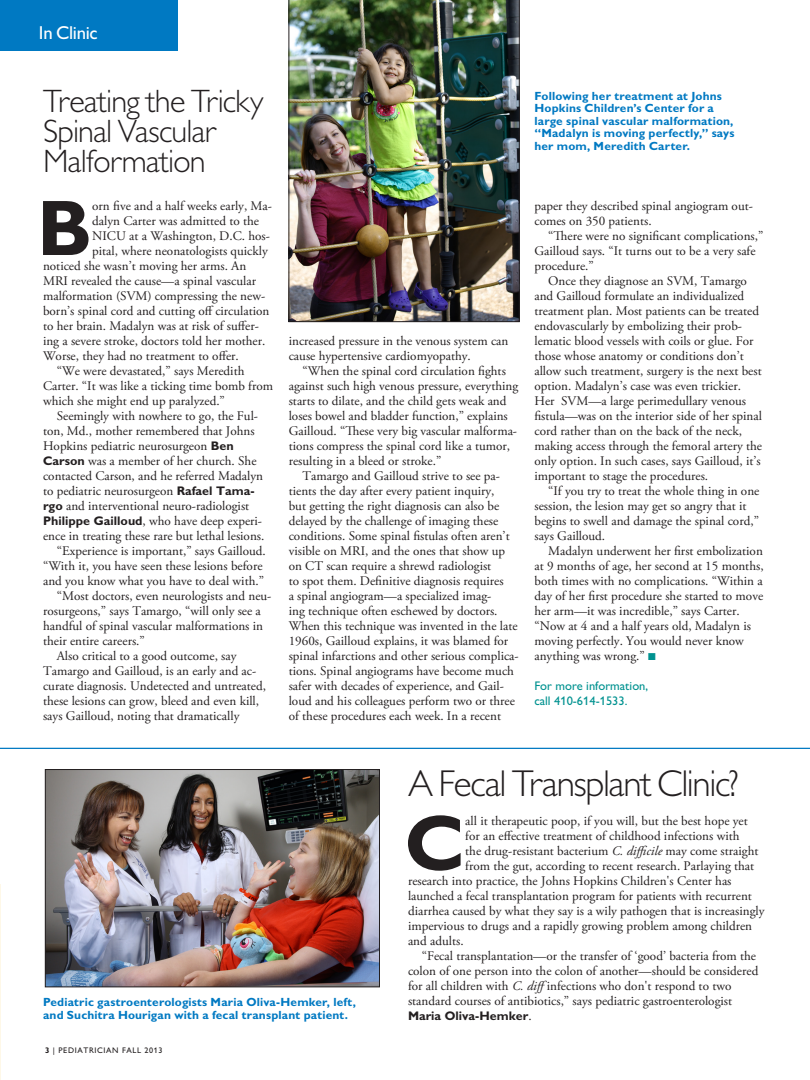
<style>
.page{position:relative;width:810px;height:1080px;background:#fff}
.page>*{position:absolute;margin:0;border:0;box-sizing:border-box;transform-origin:0 0}
.text__1_drop{font:700 79.12px "Gill Sans MT Std";color:#231f20}
._36_head{font:300 37.5px "Gill Sans MT Std";letter-spacing:-.035em;color:#231f20}
._18_head{font:300 32.5px/30px "Gill Sans MT Std";letter-spacing:-.025em;color:#231f20}
.t1{font:500 18.75px "Gill Sans MT Std";letter-spacing:-.02em;color:#fff}
.text__2{font:13.12px/15px "Adobe Garamond Pro";color:#231f20}
.text__1_drop-2{font:13.12px "Adobe Garamond Pro";color:#231f20}
.sidebar__1{font:500 12.5px "Gill Sans MT Std";color:#009290}
.text__2-2{font:700 12.5px "Gill Sans MT Std";color:#231f20}
.t2{font:700 11.88px/12.5px "Gill Sans MT Std";letter-spacing:.01em;color:#0079c2}
.t3{font:500 8.12px "Gill Sans MT Std";letter-spacing:.075em;color:#231f20}
.s1{font-family:"Gill Sans MT Std";font-weight:700;font-size:12.5px}
.s2{color:#009290}
.s3{font-weight:700}
.s4{font-style:italic}
.s5{font-family:"Adobe Garamond Pro";font-weight:400;font-size:13.12px}
</style>
<div class="page">
<hr style="left:0;top:885px;width:1px;height:195px;background:#fef8e8">
<img style="left:289px;top:0;width:230px;height:322px">
<div style="left:0;top:0;width:178px;height:51px;background:#0079c2"></div>
<img style="left:47px;top:771px;width:331px;height:214px">
<div style="left:45px;top:769px;width:335px;height:218px;border:1px solid #231f20"></div>
<hr style="left:0;top:748px;width:810px;height:1px;background:#0079c2">
<p class="t1" style="left:39px;top:22px;width:60px">In Clinic</p>
<p class="_18_head" style="left:43px;top:85px;width:222px">Treating the Tricky<br>Spinal Vascular<br>Malformation</p>
<p class="text__1_drop" style="left:37px;top:179px;width:57px">B</p>
<p class="text__1_drop-2" style="left:92px;top:198px;width:181px">orn five and a half weeks early, Ma-</p>
<p class="text__1_drop-2" style="left:92px;top:213px;width:168px">dalyn Carter was admitted to the</p>
<p class="text__1_drop-2" style="left:92px;top:228px;width:179px">NICU at a Washington, D.C. hos-</p>
<p class="text__1_drop-2" style="left:92px;top:243px;width:177px">pital, where neonatologists quickly</p>
<p class="text__1_drop-2" style="left:43px;top:258px;width:205px">noticed she wasn’t moving her arms. An</p>
<p class="text__1_drop-2" style="left:43px;top:273px;width:215px">MRI revealed the cause—a spinal vascular</p>
<p class="text__1_drop-2" style="left:43px;top:288px;width:224px">malformation (SVM) compressing the new-</p>
<p class="text__1_drop-2" style="left:43px;top:303px;width:228px">born’s spinal cord and cutting off circulation</p>
<p class="text__1_drop-2" style="left:43px;top:318px;width:217px">to her brain. Madalyn was at risk of suffer-</p>
<p class="text__1_drop-2" style="left:43px;top:333px;width:224px">ing a severe stroke, doctors told her mother.</p>
<p class="text__1_drop-2" style="left:43px;top:348px;width:197px">Worse, they had no treatment to offer.</p>
<p class="text__2" style="left:43px;top:364px;width:232px;text-indent:14px">“We were devastated,” says Meredith<br>Carter. “It was like a ticking time bomb from which she might end up paralyzed.”</p>
<p class="text__2" style="left:43px;top:409px;width:223px;text-indent:14px">Seemingly with nowhere to go, the Ful&shy;ton, Md., mother remembered that Johns Hopkins pediatric neurosurgeon <span class="s1">Ben Carson</span> was a member of her church. She contacted Carson, and he referred Madalyn to pediatric neurosurgeon <span class="s1">Rafael Tama&shy;rgo</span> and interventional neuro-radiologist <span class="s1">Philippe Gailloud</span>, who have deep experi&shy;ence in treating these rare but lethal lesions.</p>
<p class="text__2" style="left:43px;top:544px;width:224px;text-indent:14px">“Experience is important,” says Gailloud. “With it, you have seen these lesions before and you know what you have to deal with.”</p>
<p class="text__2" style="left:43px;top:589px;width:230px;text-indent:14px">“Most doctors, even neurologists and neu&shy;rosurgeons,” says Tamargo, “will only see a handful of spinal vascular malformations in their entire careers.”</p>
<p class="text__2" style="left:43px;top:649px;width:225px;text-indent:14px">Also critical to a good outcome, say Tamargo and Gailloud, is an early and ac&shy;curate diagnosis. Undetected and untreated, these lesions can grow, bleed and even kill, says Gailloud, noting that dramatically</p>
<p class="text__2" style="left:289px;top:334px;width:221px">increased pressure in the venous system can cause hypertensive cardiomyopathy.</p>
<p class="text__2" style="left:289px;top:364px;width:231px;text-indent:14px">“When the spinal cord circulation fights against such high venous pressure, everything starts to dilate, and the child gets weak and loses bowel and bladder function,” explains Gailloud. “These very big vascular malforma&shy;tions compress the spinal cord like a tumor, resulting in a bleed or stroke.”</p>
<p class="text__2" style="left:289px;top:469px;width:232px;text-indent:14px">Tamargo and Gailloud strive to see pa&shy;tients the day after every patient inquiry,<br>but getting the right diagnosis can also be delayed by the challenge of imaging these conditions. Some spinal fistulas often aren’t visible on MRI, and the ones that show up on CT scan require a shrewd radiologist<br>to spot them. Definitive diagnosis requires<br>a spinal angiogram—a specialized imag-<br>ing technique often eschewed by doctors.<br>When this technique was invented in the late 1960s, Gailloud explains, it was blamed for spinal infarctions and other serious complica&shy;tions. Spinal angiograms have become much safer with decades of experience, and Gail&shy;loud and his colleagues perform two or three of these procedures each week. In a recent</p>
<p class="t2" style="left:534px;top:89px;width:202px">Following her treatment at Johns Hopkins Children’s Center for a large spinal vascular malformation, “Madalyn is moving perfectly,” says her mom, Meredith Carter.</p>
<p class="text__2" style="left:534px;top:199px;width:220px">paper they described spinal angiogram out&shy;comes on 350 patients.</p>
<p class="text__2" style="left:534px;top:229px;width:230px;text-indent:14px">“There were no significant complications,”<br>Gailloud says. “It turns out to be a very safe procedure.”</p>
<p class="text__2" style="left:534px;top:274px;width:229px;text-indent:14px">Once they diagnose an SVM, Tamargo and Gailloud formulate an individualized treatment plan. Most patients can be treated endovascularly by embolizing their prob&shy;lematic blood vessels with coils or glue. For those whose anatomy or conditions don’t allow such treatment, surgery is the next best option. Madalyn’s case was even trickier.<br>Her SVM—a large perimedullary venous fistula—was on the interior side of her spinal cord rather than on the back of the neck, making access through the femoral artery the only option. In such cases, says Gailloud, it’s important to stage the procedures.</p>
<p class="text__2" style="left:534px;top:484px;width:227px;text-indent:14px">“If you try to treat the whole thing in one session, the lesion may get so angry that it begins to swell and damage the spinal cord,” says Gailloud.</p>
<p class="text__2" style="left:534px;top:544px;width:231px;text-indent:14px">Madalyn underwent her first embolization at 9 months of age, her second at 15 months, both times with no complications. “Within a day of her first procedure she started to move her arm—it was incredible,” says Carter. “Now at 4 and a half years old, Madalyn is moving perfectly. You would never know anything was wrong.” <span class="s2">■</span></p>
<p class="sidebar__1" style="left:534px;top:678px;width:115px">For more information,</p>
<p class="sidebar__1" style="left:534px;top:693px;width:95px">call 410-614-1533.</p>
<p class="_36_head" style="left:408px;top:761px;width:333px">A Fecal Transplant Clinic?</p>
<p class="t2" style="left:43px;top:996px;width:314px">Pediatric gastroenterologists Maria Oliva-Hemker, left, and Suchitra Hourigan with a fecal transplant patient.</p>
<p class="t3" style="left:45px;top:1045px;width:119px"><span class="s3">3</span> | PEDIATRICIAN FALL 2013</p>
<p class="text__1_drop" style="left:405px;top:794px;width:62px">C</p>
<p class="text__1_drop-2" style="left:465px;top:813px;width:284px">all it therapeutic poop, if you will, but the best hope yet</p>
<p class="text__1_drop-2" style="left:465px;top:828px;width:276px">for an effective treatment of childhood infections with</p>
<p class="text__1_drop-2" style="left:465px;top:843px;width:295px">the drug-resistant bacterium <span class="s4">C. difficile</span> may come straight</p>
<p class="text__1_drop-2" style="left:465px;top:858px;width:290px">from the gut, according to recent research. Parlaying that</p>
<p class="text__1_drop-2" style="left:408px;top:873px;width:325px">research into practice, the Johns Hopkins Children's Center has</p>
<p class="text__1_drop-2" style="left:408px;top:888px;width:345px">launched a fecal transplantation program for patients with recurrent</p>
<p class="text__1_drop-2" style="left:408px;top:903px;width:358px">diarrhea caused by what they say is a wily pathogen that is increasingly</p>
<p class="text__1_drop-2" style="left:408px;top:918px;width:346px">impervious to drugs and a rapidly growing problem among children</p>
<p class="text__1_drop-2" style="left:408px;top:933px;width:57px">and adults.</p>
<p class="text__2" style="left:408px;top:949px;width:352px;text-indent:14px">“Fecal transplantation—or the transfer of ‘good’ bacteria from the colon of one person into the colon of another—should be considered for all children with <span class="s4">C. diff</span>infections who don't respond to two standard courses of antibiotics,” says pediatric gastroenterologist</p>
<p class="text__2-2" style="left:408px;top:1008px;width:125px">Maria Oliva-Hemker<span class="s5">.</span></p>
</div>
